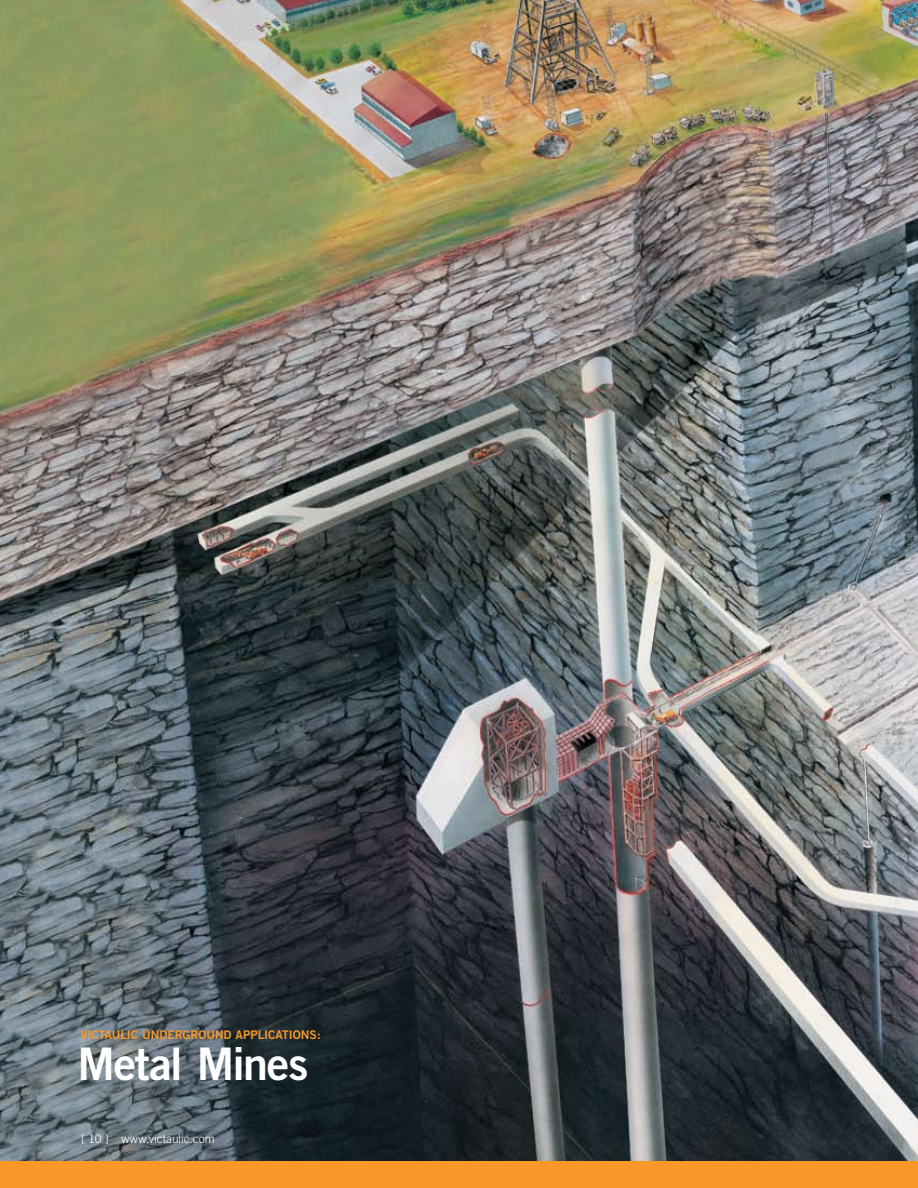
<style>
.page{position:relative;width:918px;height:1188px;background:#fff}
.page>*{position:absolute;margin:0;border:0;box-sizing:border-box;transform-origin:0 0}
.t1{font:45px "Trade Gothic Bold Two";letter-spacing:-.03em;color:#fff}
.t2{font:12px "Trade Gothic Bold Two";color:#f89828}
.t3{font:300 12px "Trade Gothic";color:#fff}
</style>
<div class="page">
<img style="left:0;top:0;width:918px;height:1161px">
<div style="left:0;top:1161px;width:918px;height:27px;background:#f89828"></div>
<p class="t2" style="left:81px;top:1028px;width:26px">VI CTAULI</p>
<p class="t2" style="left:131px;top:1028px;width:37px">C UNDER</p>
<p class="t2" style="left:183px;top:1028px;width:17px">GROU</p>
<p class="t2" style="left:215px;top:1028px;width:28px">ND APPLI</p>
<p class="t2" style="left:268px;top:1028px;width:15px">CATIO</p>
<p class="t2" style="left:301px;top:1028px;width:21px">NS:</p>
<h1 class="t1" style="left:77px;top:1036px;width:233px">METAL MINES</h1>
<p class="t3" style="left:81px;top:1132px;width:135px">[ 10 ] www.victaulic.com</p>
</div>
